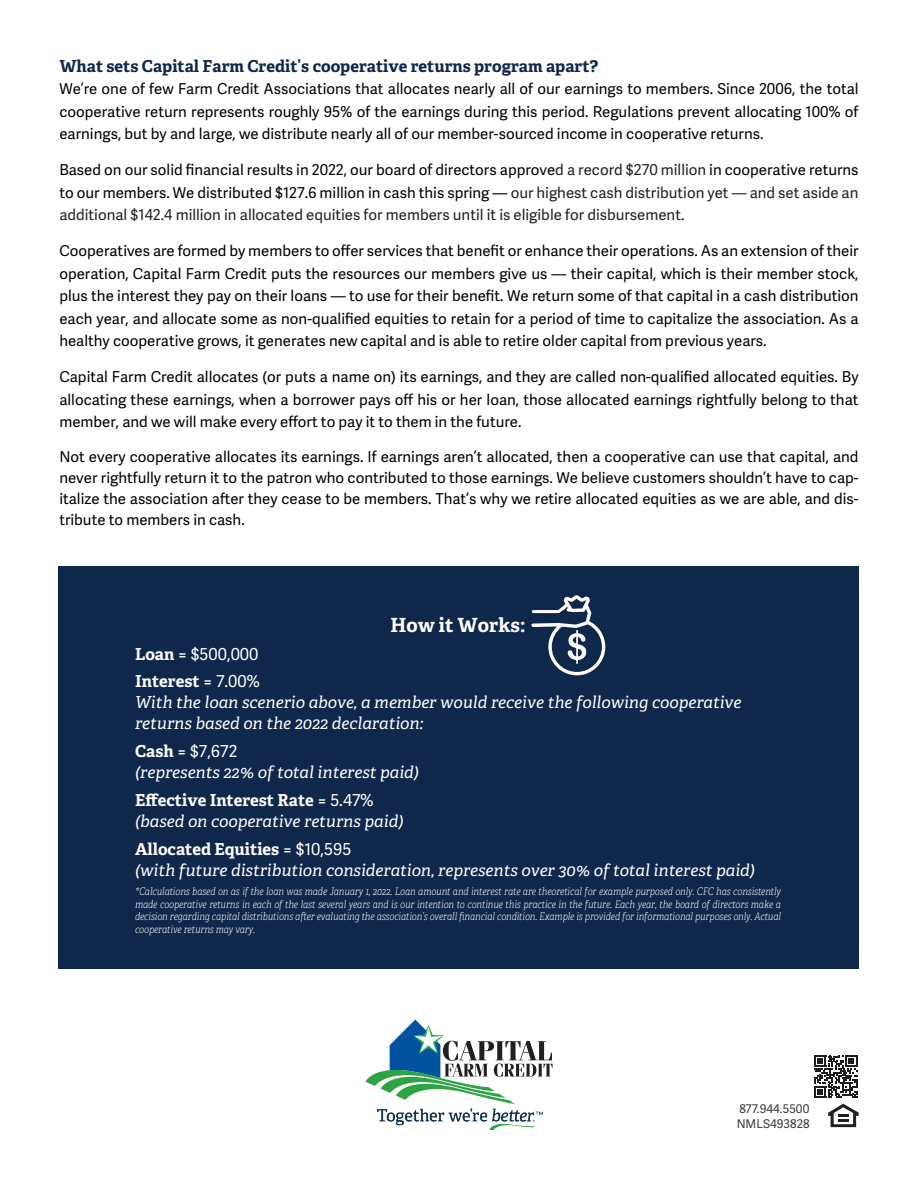
<style>
.page{position:relative;width:918px;height:1188px;background:#fff}
.page>*{position:absolute;margin:0;border:0;box-sizing:border-box;transform-origin:0 0}
.t1{font:700 19.5px "Adelle";color:#fff}
.t2{font:italic 16.5px/21px "Adelle";color:#fff}
.t3{font:700 16.5px "Adelle";color:#0e274a}
.t4{font:16.5px "Adelle Sans";color:#fff}
.t5{font:15px/22.5px "Adelle Sans";color:#000;text-align:justify}
.t6{font:15px/22.5px "Adelle Sans";color:#231f20;text-align:justify}
.t7{font:12px/15px "Adelle Sans";letter-spacing:.01em;color:#231f20}
.t8{font:italic 10.5px/12.6px "Adelle Condensed Th";color:#fff;text-align:justify}
.s1{color:#000}
.s2{font-family:"Adelle";font-weight:700}
.s3{font-weight:700;font-style:normal}
.s4{font-family:"Adelle Sans";font-style:normal}
</style>
<div class="page">
<div style="left:58px;top:566px;width:801px;height:403px;background:#0e274a"></div>
<svg style="left:828px;top:1104px;width:31px;height:23px"></svg>
<svg style="left:857px;top:1055px;width:1px;height:43px"></svg>
<svg style="left:814px;top:1055px;width:43px;height:43px"></svg>
<svg style="left:365px;top:1020px;width:188px;height:83px"></svg>
<img style="left:377px;top:1108px;width:165px;height:22px">
<svg style="left:531px;top:595px;width:74px;height:80px"></svg>
<p class="t3" style="left:59px;top:55px;width:540px">What sets Capital Farm Credit’s cooperative returns program apart?</p>
<p class="t5" style="left:59px;top:77px;width:801px">We’re one of few Farm Credit Associations that allocates nearly all of our earnings to members. Since 2006, the total cooperative return represents roughly 95% of the earnings during this period. Regulations prevent allocating 100% of earnings, but by and large, we distribute nearly all of our member-sourced income in cooperative returns.</p>
<p class="t6" style="left:59px;top:158px;width:801px"><span class="s1">Based on our solid financial results in 2022, our board of directors approve</span>d a record $270 million <span class="s1">in cooperative returns to our members. We distributed $127.6 million in cash this spring —</span> our highest cash distribution yet — and set aside an additional $142.4 million in allocated equities for members until it is eligible for disbursement.</p>
<p class="t5" style="left:59px;top:239px;width:801px">Cooperatives are formed by members to offer services that benefit or enhance their operations. As an extension of their operation, Capital Farm Credit puts the resources our members give us — their capital, which is their member stock, plus the interest they pay on their loans — to use for their benefit. We return some of that capital in a cash distribution each year, and allocate some as non-qualified equities to retain for a period of time to capitalize the association. As a healthy cooperative grows, it generates new capital and is able to retire older capital from previous years.</p>
<p class="t5" style="left:59px;top:365px;width:801px">Capital Farm Credit allocates (or puts a name on) its earnings, and they are called non-qualified allocated equities. By allocating these earnings, when a borrower pays off his or her loan, those allocated earnings rightfully belong to that member, and we will make every effort to pay it to them in the future.</p>
<p class="t5" style="left:59px;top:446px;width:801px;line-height:21px">Not every cooperative allocates its earnings. If earnings aren’t allocated, then a cooperative can use that capital, and never rightfully return it to the patron who contributed to those earnings. We believe customers shouldn’t have to cap&shy;italize the association after they cease to be members. That’s why we retire allocated equities as we are able, and dis&shy;tribute to members in cash.</p>
<h1 class="t1" style="left:391px;top:613px;width:136px">How it Works:</h1>
<p class="t4" style="left:135px;top:642px;width:125px"><span class="s2">Loan</span> = $500,000</p>
<p class="t2" style="left:135px;top:671px;width:608px"><span class="s3">Interest</span> <span class="s4">= 7.00%<br></span>With the loan scenerio above, a member would receive the following cooperative returns based on the 2022 declaration:</p>
<p class="t4" style="left:135px;top:740px;width:104px"><span class="s2">Cash</span> = $7,672</p>
<p class="t2" style="left:135px;top:759px;width:285px;line-height:27.8px">(represents 22% of total interest paid)<br><span class="s3">Effective Interest Rate</span> <span class="s4">= 5.47%</span></p>
<p class="t2" style="left:135px;top:807px;width:270px;line-height:27.8px">(based on cooperative returns paid)<br><span class="s3">Allocated Equities</span> <span class="s4">= $10,595</span></p>
<p class="t2" style="left:135px;top:860px;width:621px">(with future distribution consideration, represents over 30% of total interest paid)</p>
<p class="t8" style="left:135px;top:885px;width:647px">*Calculations based on as if the loan was made January 1, 2022. Loan amount and interest rate are theoretical for example purposed only. CFC has consistently made cooperative returns in each of the last several years and is our intention to continue this practice in the future. Each year, the board of directors make a decision regarding capital distributions after evaluating the association’s overall financial condition. Example is provided for informational purposes only. Actual cooperative returns may vary.</p>
<p class="t7" style="left:736px;top:1101px;width:75px">877.944.5500<br>NMLS493828</p>
</div>
